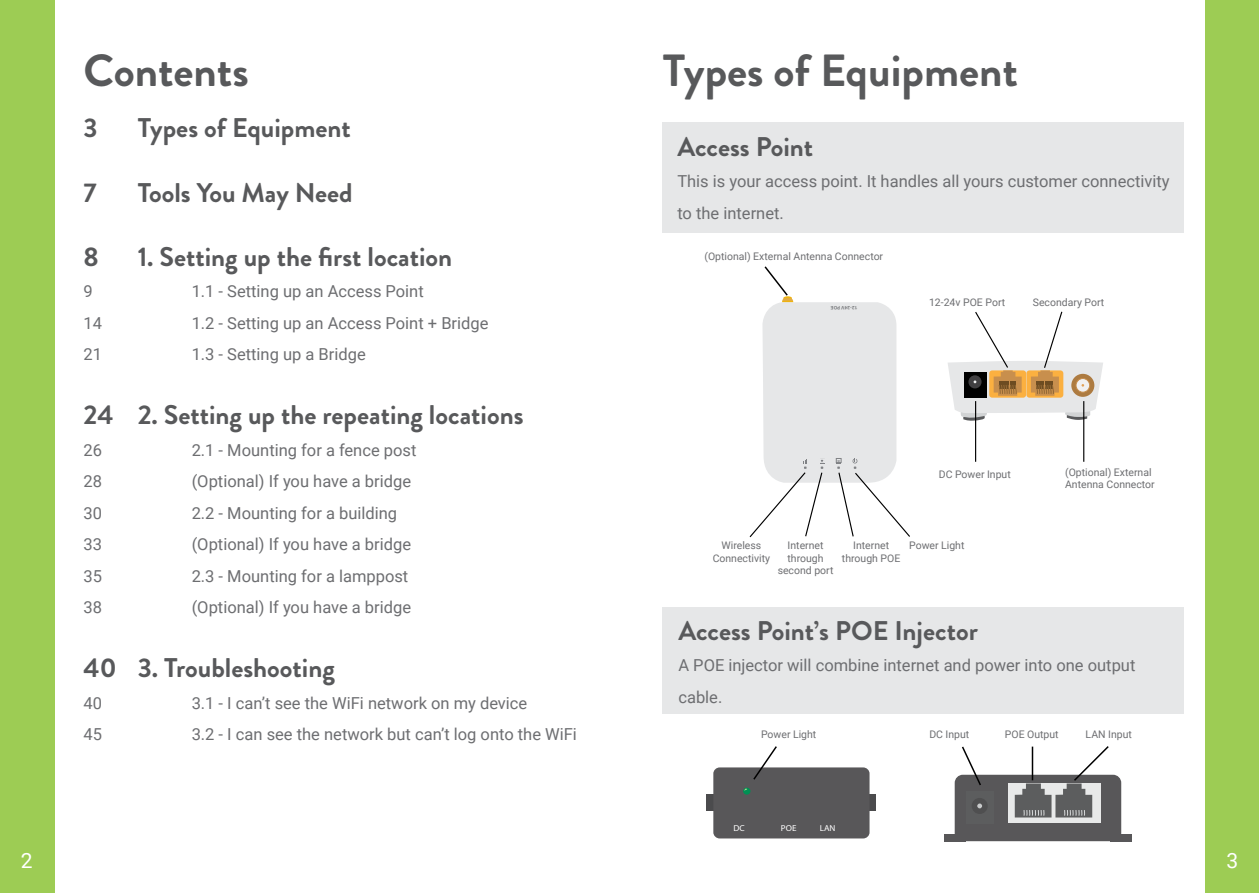
<style>
.page{position:relative;width:1259px;height:893px;background:#fff}
.page>*{position:absolute;margin:0;border:0;box-sizing:border-box;transform-origin:0 0}
.t1{font:700 45px "Brandon Grotesque";color:#58595b}
.t2{font:700 27px "Brandon Grotesque";color:#58595b}
.t3{font:21px "Roboto";color:#fff}
.t4{font:16.5px/31.5px "Roboto";color:#6d6e71}
.t5{font:10.5px/12.6px "Roboto";color:#6d6e71;text-align:center}
.t6{font:8.7px "Myriad Pro";color:#fff;scale:1.05 1}
.t7{font:700 5.1px "Myriad Pro";color:#808285}
.t8{font:700 2.85px "Myriad Pro";color:#808285}
</style>
<div class="page">
<div style="left:0;top:0;width:54px;height:893px;background:#9dcc54"></div>
<div style="left:1205px;top:0;width:54px;height:893px;background:#9dcc54"></div>
<div style="left:662px;top:122px;width:521px;height:111px;background:#e6e7e8"></div>
<div style="left:662px;top:607px;width:521px;height:106px;background:#e6e7e8"></div>
<hr style="left:975px;top:401px;width:1px;height:61px;background:#000">
<hr style="left:1083px;top:401px;width:1px;height:61px;background:#000">
<svg style="left:948px;top:311px;width:155px;height:110px"></svg>
<div style="left:706px;top:794px;width:13px;height:16px;background:#4b4b4d"></div>
<div style="left:863px;top:795px;width:13px;height:16px;background:#4b4b4d"></div>
<div style="left:713px;top:767px;width:156px;height:71px;background:#585759;border-radius:6px"></div>
<svg style="left:743px;top:788px;width:7px;height:7px"></svg>
<div style="left:954px;top:775px;width:167px;height:66px;background:#585759;border-radius:8px"></div>
<div style="left:1110px;top:834px;width:22px;height:7px;background:#585759"></div>
<div style="left:944px;top:834px;width:21px;height:7px;background:#585759"></div>
<div style="left:1008px;top:783px;width:92px;height:40px;background:#e8e9e9"></div>
<div style="left:966px;top:791px;width:27px;height:33px;background:#5c5d5e"></div>
<div style="left:971px;top:798px;width:16px;height:16px;background:#4f4f50;border-radius:50%"></div>
<svg style="left:977px;top:803px;width:5px;height:5px"></svg>
<svg style="left:752px;top:746px;width:26px;height:34px"></svg>
<svg style="left:960px;top:746px;width:22px;height:39px"></svg>
<svg style="left:1014px;top:746px;width:96px;height:71px"></svg>
<svg style="left:749px;top:266px;width:161px;height:272px"></svg>
<h1 class="t1" style="left:84px;top:39px;width:167px">Contents</h1>
<h1 class="t1" style="left:663px;top:39px;width:357px">Types of Equipment</h1>
<h2 class="t2" style="left:84px;top:109px;width:16px">3</h2>
<h2 class="t2" style="left:138px;top:109px;width:215px">Types of Equipment</h2>
<h2 class="t2" style="left:84px;top:174px;width:15px">7</h2>
<h2 class="t2" style="left:138px;top:174px;width:217px">Tools You May Need</h2>
<h2 class="t2" style="left:84px;top:238px;width:17px">8</h2>
<h2 class="t2" style="left:138px;top:238px;width:316px">1. Setting up the first location</h2>
<p class="t4" style="left:84px;top:275px;width:11px">9</p>
<p class="t4" style="left:192px;top:275px;width:234px">1.1 - Setting up an Access Point</p>
<p class="t4" style="left:84px;top:307px;width:20px">14</p>
<p class="t4" style="left:192px;top:307px;width:298px">1.2 - Setting up an Access Point + Bridge</p>
<p class="t4" style="left:84px;top:338px;width:20px">21</p>
<p class="t4" style="left:192px;top:338px;width:176px">1.3 - Setting up a Bridge</p>
<h2 class="t2" style="left:677px;top:128px;width:137px">Access Point</h2>
<p class="t4" style="left:677px;top:165px;width:494px">This is your access point. It handles all yours customer connectivity to the internet.</p>
<p class="t5" style="left:704px;top:249px;width:180px">(Optional) External Antenna Connector</p>
<p class="t5" style="left:929px;top:295px;width:78px">12-24v POE Port</p>
<p class="t5" style="left:1033px;top:295px;width:73px">Secondary Port</p>
<p class="t7" style="left:857px;top:311px;width:28px;rotate:-180deg">12-24V POE</p>
<h2 class="t2" style="left:84px;top:396px;width:441px">24 2. Setting up the repeating locations</h2>
<p class="t4" style="left:84px;top:434px;width:20px">26</p>
<p class="t4" style="left:192px;top:434px;width:226px">2.1 - Mounting for a fence post</p>
<p class="t4" style="left:84px;top:465px;width:20px">28</p>
<p class="t4" style="left:192px;top:465px;width:221px">(Optional) If you have a bridge</p>
<p class="t4" style="left:84px;top:497px;width:20px">30</p>
<p class="t4" style="left:192px;top:497px;width:207px">2.2 - Mounting for a building</p>
<p class="t4" style="left:84px;top:528px;width:20px">33</p>
<p class="t4" style="left:192px;top:528px;width:221px">(Optional) If you have a bridge</p>
<p class="t4" style="left:84px;top:560px;width:20px">35</p>
<p class="t4" style="left:192px;top:560px;width:218px">2.3 - Mounting for a lamppost</p>
<p class="t4" style="left:84px;top:591px;width:20px">38</p>
<p class="t4" style="left:192px;top:591px;width:221px">(Optional) If you have a bridge</p>
<h2 class="t2" style="left:84px;top:649px;width:253px">40 3. Troubleshooting</h2>
<p class="t4" style="left:84px;top:686px;width:20px">40</p>
<p class="t4" style="left:192px;top:686px;width:337px">3.1 - I can’t see the WiFi network on my device</p>
<p class="t4" style="left:84px;top:718px;width:20px">45</p>
<p class="t4" style="left:192px;top:718px;width:387px">3.2 - I can see the network but can’t log onto the WiFi</p>
<p class="t8" style="left:837px;top:459px;width:4px">W</p>
<p class="t5" style="left:939px;top:467px;width:73px">DC Power Input</p>
<p class="t5" style="left:712px;top:539px;width:59px">Wireless<br>Connectivity</p>
<p class="t5" style="left:777px;top:539px;width:57px">Internet through second port</p>
<p class="t5" style="left:842px;top:539px;width:60px">Internet through POE</p>
<p class="t5" style="left:909px;top:539px;width:57px">Power Light</p>
<p class="t5" style="left:1065px;top:465px;width:91px;text-align:left">(Optional) External<br>Antenna Connector</p>
<h2 class="t2" style="left:678px;top:611px;width:301px">Access Point’s POE Injector</h2>
<p class="t4" style="left:678px;top:649px;width:458px">A POE injector will combine internet and power into one output cable.</p>
<p class="t5" style="left:761px;top:728px;width:57px">Power Light</p>
<p class="t5" style="left:929px;top:728px;width:41px">DC Input</p>
<p class="t5" style="left:1005px;top:728px;width:55px">POE Output</p>
<p class="t5" style="left:1085px;top:728px;width:48px">LAN Input</p>
<p class="t6" style="left:733px;top:822px;width:12px">DC</p>
<p class="t6" style="left:781px;top:822px;width:16px">POE</p>
<p class="t6" style="left:819px;top:822px;width:17px">LAN</p>
<p class="t3" style="left:21px;top:845px;width:13px">2</p>
<p class="t3" style="left:1226px;top:846px;width:13px">3</p>
</div>
